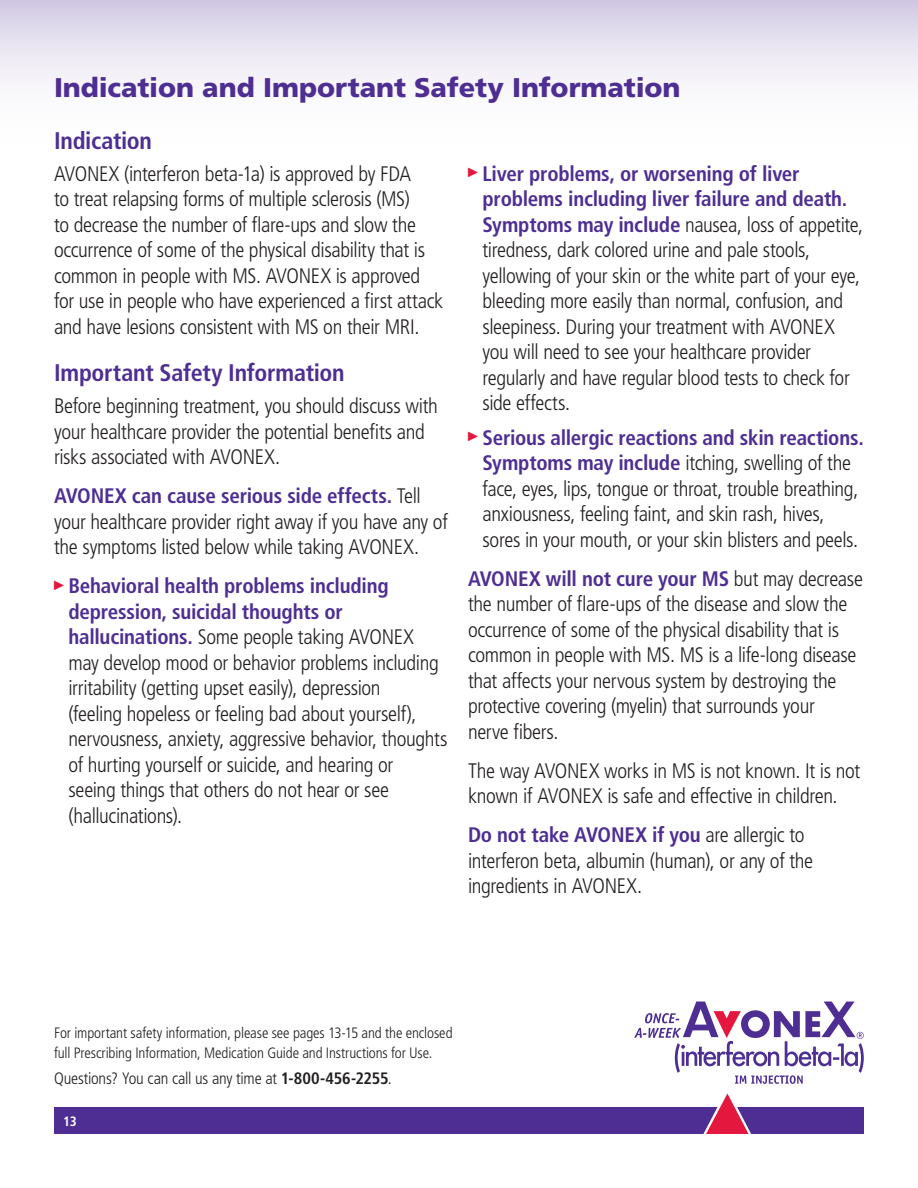
<style>
.page{position:relative;width:918px;height:1188px;background:#fff}
.page>*{position:absolute;margin:0;border:0;box-sizing:border-box;transform-origin:0 0}
.t1{font:900 27px "Frutiger LT Std";letter-spacing:-.005em;color:#4e2e92}
.t2{font:700 condensed 24px "Frutiger LT Std";letter-spacing:-.01em;color:#4e2e92}
.t3{font:300 condensed 21px/25.5px "Frutiger LT Std";letter-spacing:-.02em;color:#231f20}
.t4{font:300 condensed 16.5px "Frutiger LT Std";letter-spacing:-.015em;color:#231f20}
.t5{font:300 condensed 15px/19.5px "Frutiger LT Std";letter-spacing:-.01em;color:#231f20}
.t6{font:700 condensed 13.5px "Frutiger LT Std";color:#fff}
.s1{font-weight:700;color:#4e2e92}
.s2{font-weight:700}
</style>
<div class="page">
<svg style="left:54px;top:1093px;width:810px;height:41px"></svg>
<svg style="left:634px;top:1002px;width:230px;height:82px"></svg>
<div style="left:0;top:0;width:918px;height:176px;background:linear-gradient(to bottom,#dbd5e8,#fff)"></div>
<p class="t1" style="left:54px;top:71px;width:628px">Indication and Important Safety Information</p>
<p class="t2" style="left:54px;top:126px;width:100px">Indication</p>
<p class="t3" style="left:54px;top:161px;width:391px">AVONEX (interferon beta-1a) is approved by FDA<br>to treat relapsing forms of multiple sclerosis (MS)<br>to decrease the number of flare-ups and slow the occurrence of some of the physical disability that is common in people with MS. AVONEX is approved for use in people who have experienced a first attack and have lesions consistent with MS on their MRI.</p>
<p class="t2" style="left:54px;top:359px;width:292px">Important Safety Information</p>
<p class="t3" style="left:54px;top:394px;width:385px">Before beginning treatment, you should discuss with your healthcare provider the potential benefits and risks associated with AVONEX.</p>
<p class="t3" style="left:54px;top:484px;width:395px"><span class="s1">AVONEX can cause serious side effects.</span> Tell your healthcare provider right away if you have any of the symptoms listed below while taking AVONEX.</p>
<p class="t3" style="left:68px;top:574px;width:381px;text-indent:-14px"><sup>•</sup> <span class="s1">Behavioral health problems including depression, suicidal thoughts or hallucinations.</span> Some people taking AVONEX may develop mood or behavior problems including irritability (getting upset easily), depression<br>(feeling hopeless or feeling bad about yourself), nervousness, anxiety, aggressive behavior, thoughts of hurting yourself or suicide, and hearing or<br>seeing things that others do not hear or see (hallucinations).</p>
<p class="t3" style="left:482px;top:161px;width:382px;text-indent:-14px"><sup>•</sup> <span class="s1">Liver problems, or worsening of liver problems including liver failure and death.<br>Symptoms may include</span> nausea, loss of appetite, tiredness, dark colored urine and pale stools, yellowing of your skin or the white part of your eye, bleeding more easily than normal, confusion, and sleepiness. During your treatment with AVONEX you will need to see your healthcare provider regularly and have regular blood tests to check for side effects.</p>
<p class="t3" style="left:482px;top:425px;width:383px;text-indent:-14px"><sup>•</sup> <span class="s1">Serious allergic reactions and skin reactions.<br>Symptoms may include</span> itching, swelling of the face, eyes, lips, tongue or throat, trouble breathing, anxiousness, feeling faint, and skin rash, hives, sores in your mouth, or your skin blisters and peels.</p>
<p class="t3" style="left:468px;top:566px;width:396px"><span class="s1">AVONEX will not cure your MS</span> but may decrease the number of flare-ups of the disease and slow the occurrence of some of the physical disability that is common in people with MS. MS is a life-long disease that affects your nervous system by destroying the protective covering (myelin) that surrounds your<br>nerve fibers.</p>
<p class="t3" style="left:468px;top:758px;width:394px">The way AVONEX works in MS is not known. It is not known if AVONEX is safe and effective in children.</p>
<p class="t3" style="left:468px;top:822px;width:347px"><span class="s1">Do not take AVONEX if you</span> are allergic to interferon beta, albumin (human), or any of the ingredients in AVONEX.</p>
<p class="t5" style="left:54px;top:1024px;width:400px">For important safety information, please see pages 13-15 and the enclosed full Prescribing Information, Medication Guide and Instructions for Use.</p>
<p class="t4" style="left:54px;top:1069px;width:339px">Questions? You can call us any time at <span class="s2">1-800-456-2255</span>.</p>
<p class="t6" style="left:63px;top:1113px;width:15px">13</p>
</div>
